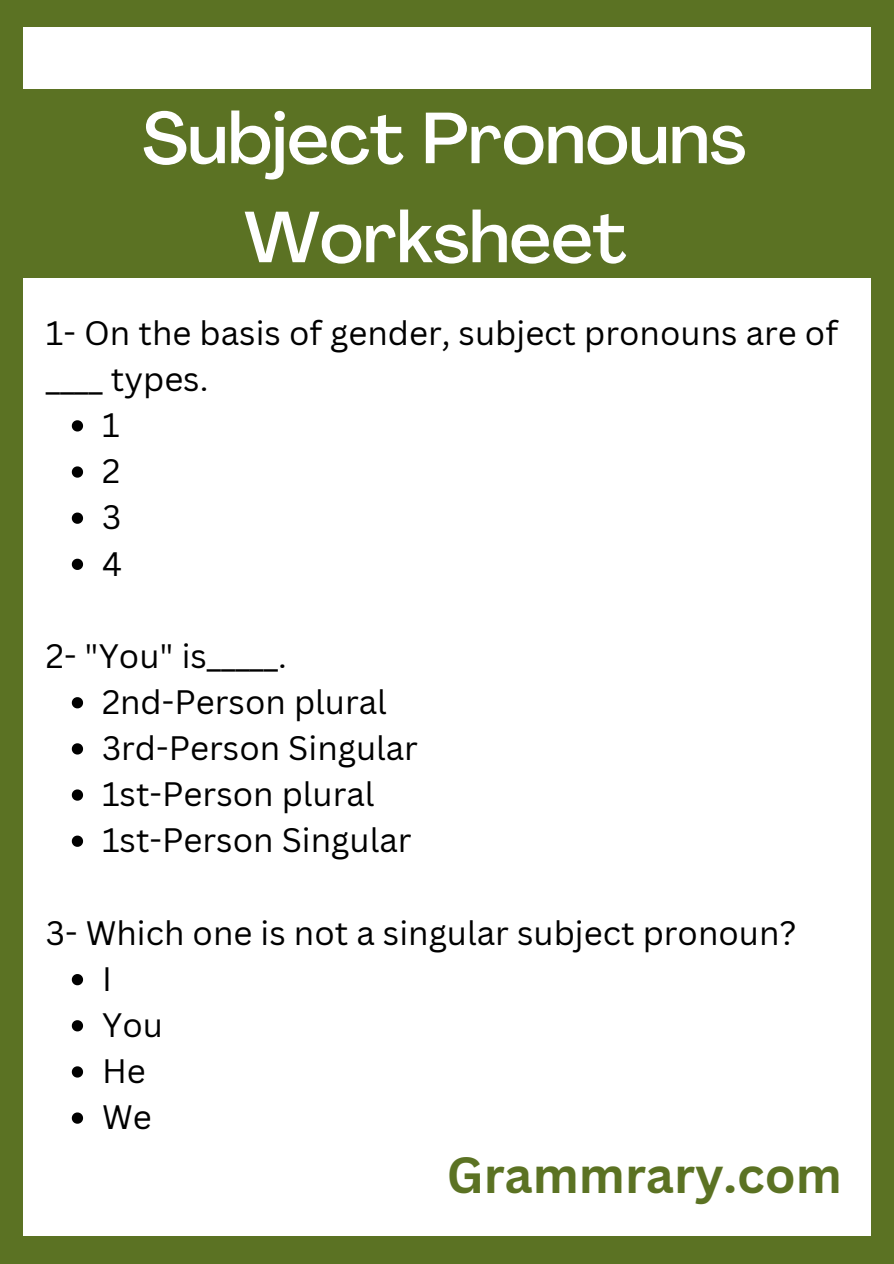
<style>
.page{position:relative;width:894px;height:1264px;background:#fff}
.page>*{position:absolute;margin:0;border:0;box-sizing:border-box;transform-origin:0 0}
.t1{font:500 71.25px/99px "Agrandir";color:#fff;text-align:center}
.t2{font:700 49.5px "Canva Sans";color:#5b7223}
.t3{font:33px/46.2px "Canva Sans";color:#000}
</style>
<div class="page">
<div style="left:0;top:0;width:893px;height:1263px;background:#5b7223"></div>
<div style="left:23px;top:27px;width:847px;height:1208px;background:#fff"></div>
<div style="left:0;top:89px;width:893px;height:188px;background:#5b7223"></div>
<svg style="left:72px;top:420px;width:11px;height:11px"></svg>
<svg style="left:72px;top:466px;width:11px;height:11px"></svg>
<svg style="left:72px;top:512px;width:11px;height:12px"></svg>
<svg style="left:72px;top:558px;width:11px;height:12px"></svg>
<svg style="left:72px;top:697px;width:11px;height:11px"></svg>
<svg style="left:72px;top:743px;width:11px;height:11px"></svg>
<svg style="left:72px;top:789px;width:11px;height:11px"></svg>
<svg style="left:72px;top:835px;width:11px;height:11px"></svg>
<svg style="left:72px;top:974px;width:11px;height:11px"></svg>
<svg style="left:72px;top:1020px;width:11px;height:11px"></svg>
<svg style="left:72px;top:1066px;width:11px;height:11px"></svg>
<svg style="left:72px;top:1112px;width:11px;height:11px"></svg>
<p class="t1" style="left:142px;top:96px;width:605px">Subject Pronouns<br>Worksheet</p>
<p class="t3" style="left:46px;top:309px;width:793px">1- On the basis of gender, subject pronouns are of ____ types.</p>
<p class="t3" style="left:102px;top:401px;width:19px">1</p>
<p class="t3" style="left:102px;top:447px;width:20px">2</p>
<p class="t3" style="left:102px;top:493px;width:21px">3</p>
<p class="t3" style="left:102px;top:539px;width:21px">4</p>
<p class="t3" style="left:46px;top:632px;width:242px">2- "You" is_____.</p>
<p class="t3" style="left:102px;top:678px;width:286px">2nd-Person plural</p>
<p class="t3" style="left:102px;top:724px;width:317px">3rd-Person Singular</p>
<p class="t3" style="left:102px;top:770px;width:274px">1st-Person plural</p>
<p class="t3" style="left:102px;top:816px;width:311px">1st-Person Singular</p>
<p class="t3" style="left:46px;top:908px;width:752px">3- Which one is not a singular subject pronoun?</p>
<p class="t3" style="left:102px;top:955px;width:11px">I</p>
<p class="t3" style="left:102px;top:1001px;width:62px">You</p>
<h2 class="t3" style="left:102px;top:1047px;width:45px">He</h2>
<h1 class="t3" style="left:102px;top:1093px;width:51px">We</h1>
<p class="t2" style="left:446px;top:1139px;width:396px">Grammrary.com</p>
</div>
